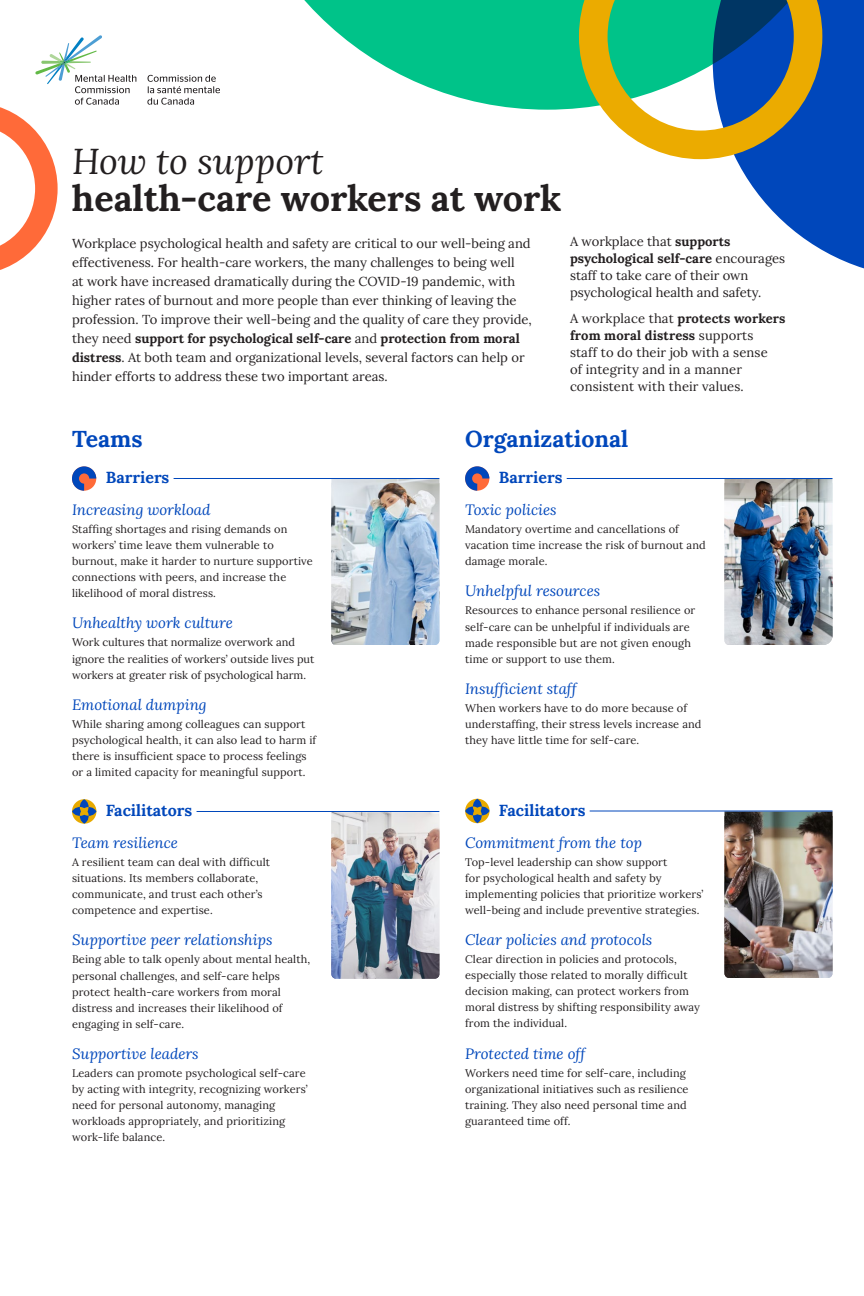
<style>
.page{position:relative;width:864px;height:1296px;background:#fff}
.page>*{position:absolute;margin:0;border:0;box-sizing:border-box;transform-origin:0 0}
.t1{font:700 36px/37px "Lora";color:#231f20}
.t2{font:700 23px "Lora";color:#0047bb}
.H3_Line{font:700 16px "Lora";color:#0047bb}
.t3{font:italic 15px "Lora";color:#0047bb}
.Body{font:13px/19px "Lora";color:#231f20}
.Body_margin{font:11px/16px "Lora";letter-spacing:.01em;color:#231f20}
.Body_Span{font:11px/16px "Lora";letter-spacing:.01em;color:#231f20}
.s1{font-weight:400;font-style:italic}
.s2{font-weight:700}
</style>
<div class="page">
<img style="left:724px;top:479px;width:108px;height:4px">
<img style="left:724px;top:812px;width:108px;height:4px">
<img style="left:331px;top:812px;width:108px;height:5px">
<img style="left:331px;top:479px;width:108px;height:4px">
<svg style="left:147px;top:75px;width:73px;height:30px"></svg>
<svg style="left:304px;top:0;width:275px;height:110px;fill:#00c389"></svg>
<svg style="left:579px;top:0;width:285px;height:269px"></svg>
<svg style="left:0;top:35px;width:136px;height:235px"></svg>
<hr style="left:72px;top:478px;width:367px;height:1px;background:#0047bb">
<div style="left:106px;top:475px;width:68px;height:6px;background:#fff"></div>
<hr style="left:72px;top:811px;width:367px;height:1px;background:#0047bb">
<div style="left:106px;top:808px;width:91px;height:6px;background:#fff"></div>
<div style="left:72px;top:466px;width:34px;height:25px;background:#fff"></div>
<svg style="left:72px;top:466px;width:24px;height:25px"></svg>
<img style="left:331px;top:483px;width:108px;height:162px">
<div style="left:72px;top:799px;width:34px;height:25px;background:#fff"></div>
<svg style="left:72px;top:799px;width:24px;height:25px"></svg>
<img style="left:331px;top:817px;width:108px;height:162px">
<hr style="left:465px;top:478px;width:367px;height:1px;background:#0047bb">
<div style="left:499px;top:475px;width:68px;height:6px;background:#fff"></div>
<div style="left:465px;top:466px;width:34px;height:25px;background:#fff"></div>
<svg style="left:465px;top:466px;width:24px;height:25px"></svg>
<img style="left:724px;top:483px;width:108px;height:162px">
<hr style="left:465px;top:811px;width:367px;height:1px;background:#0047bb">
<div style="left:499px;top:808px;width:91px;height:6px;background:#fff"></div>
<div style="left:465px;top:799px;width:34px;height:24px;background:#fff"></div>
<svg style="left:465px;top:799px;width:25px;height:24px"></svg>
<img style="left:724px;top:816px;width:108px;height:162px">
<h1 class="t1" style="left:72px;top:141px;width:491px"><span class="s1">How to support<br></span>health-care workers at work</h1>
<p class="Body" style="left:72px;top:233px;width:461px">Workplace psychological health and safety are critical to our well-being and effectiveness. For health-care workers, the many challenges to being well<br>at work have increased dramatically during the COVID-19 pandemic, with higher rates of burnout and more people than ever thinking of leaving the profession. To improve their well-being and the quality of care they provide, they need <span class="s2">support for psychological self-care</span> and <span class="s2">protection from moral distress</span>. At both team and organizational levels, several factors can help or hinder efforts to address these two important areas.</p>
<p class="Body" style="left:570px;top:232px;width:217px;line-height:17px">A workplace that <span class="s2">supports psychological self-care</span> encourages staff to take care of their own psychological health and safety.</p>
<p class="Body" style="left:570px;top:309px;width:217px;line-height:17px">A workplace that <span class="s2">protects workers from moral distress</span> supports<br>staff to do their job with a sense<br>of integrity and in a manner consistent with their values.</p>
<h2 class="t2" style="left:72px;top:422px;width:72px">Teams</h2>
<h3 class="H3_Line" style="left:106px;top:466px;width:65px">Barriers</h3>
<h4 class="t3" style="left:72px;top:499px;width:140px">Increasing workload</h4>
<p class="Body_margin" style="left:72px;top:520px;width:242px">Staffing shortages and rising demands on workers’ time leave them vulnerable to burnout, make it harder to nurture supportive connections with peers, and increase the likelihood of moral distress.</p>
<h4 class="t3" style="left:72px;top:613px;width:163px">Unhealthy work culture</h4>
<p class="Body_margin" style="left:72px;top:634px;width:244px">Work cultures that normalize overwork and ignore the realities of workers’ outside lives put workers at greater risk of psychological harm.</p>
<h4 class="t3" style="left:72px;top:694px;width:136px">Emotional dumping</h4>
<p class="Body_margin" style="left:72px;top:715px;width:246px">While sharing among colleagues can support psychological health, it can also lead to harm if there is insufficient space to process feelings or a limited capacity for meaningful support.</p>
<h3 class="H3_Line" style="left:106px;top:799px;width:88px">Facilitators</h3>
<h4 class="t3" style="left:72px;top:832px;width:108px">Team resilience</h4>
<p class="Body_margin" style="left:72px;top:853px;width:200px">A resilient team can deal with difficult situations. Its members collaborate, communicate, and trust each other’s competence and expertise.</p>
<h4 class="t3" style="left:72px;top:930px;width:202px">Supportive peer relationships</h4>
<p class="Body_margin" style="left:72px;top:951px;width:240px">Being able to talk openly about mental health, personal challenges, and self-care helps protect health-care workers from moral distress and increases their likelihood of engaging in self-care.</p>
<h4 class="t3" style="left:72px;top:1043px;width:128px">Supportive leaders</h4>
<p class="Body_margin" style="left:72px;top:1064px;width:237px">Leaders can promote psychological self-care by acting with integrity, recognizing workers’ need for personal autonomy, managing workloads appropriately, and prioritizing work-life balance.</p>
<h2 class="t2" style="left:465px;top:422px;width:165px">Organizational</h2>
<h3 class="H3_Line" style="left:499px;top:466px;width:65px">Barriers</h3>
<h4 class="t3" style="left:465px;top:499px;width:93px">Toxic policies</h4>
<p class="Body_margin" style="left:465px;top:520px;width:242px">Mandatory overtime and cancellations of vacation time increase the risk of burnout and damage morale.</p>
<h4 class="t3" style="left:465px;top:581px;width:137px">Unhelpful resources</h4>
<p class="Body_margin" style="left:465px;top:602px;width:232px">Resources to enhance personal resilience or self-care can be unhelpful if individuals are made responsible but are not given enough time or support to use them.</p>
<h4 class="t3" style="left:465px;top:678px;width:113px">Insufficient staff</h4>
<p class="Body_Span" style="left:465px;top:699px;width:238px">When workers have to do more because of understaffing, their stress levels increase and they have little time for self-care.</p>
<h3 class="H3_Line" style="left:499px;top:798px;width:88px">Facilitators</h3>
<h4 class="t3" style="left:465px;top:832px;width:179px">Commitment from the top</h4>
<p class="Body_margin" style="left:465px;top:853px;width:240px">Top-level leadership can show support<br>for psychological health and safety by implementing policies that prioritize workers’ well-being and include preventive strategies.</p>
<h4 class="t3" style="left:465px;top:929px;width:189px">Clear policies and protocols</h4>
<p class="Body_margin" style="left:465px;top:950px;width:236px">Clear direction in policies and protocols, especially those related to morally difficult decision making, can protect workers from moral distress by shifting responsibility away from the individual.</p>
<h4 class="t3" style="left:465px;top:1043px;width:122px">Protected time off</h4>
<p class="Body_margin" style="left:465px;top:1064px;width:225px">Workers need time for self-care, including organizational initiatives such as resilience training. They also need personal time and guaranteed time off.</p>
</div>
